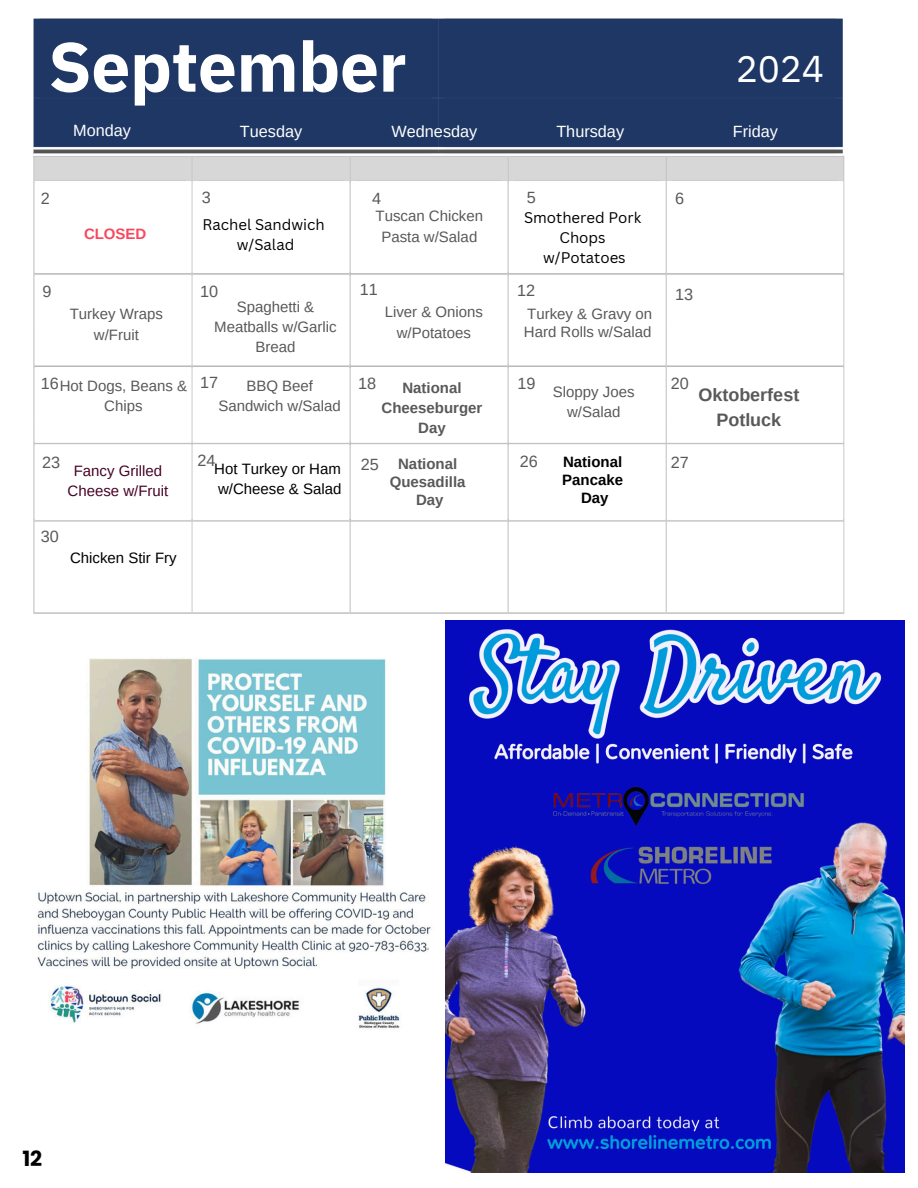
<style>
.page{position:relative;width:918px;height:1188px;background:#fff}
.page>*{position:absolute;margin:0;border:0;box-sizing:border-box;transform-origin:0 0}
.t1{font:700 69.6px "IBM Plex Sans";letter-spacing:-.005em;color:#fff}
.t2{font:37.2px "IBM Plex Sans";color:#fff}
.t3{font:700 21px "Poppins";color:#000}
.t4{font:700 18px/24.8px "Arimo";color:#595959;text-align:center}
.t5{font:16.2px "Arimo";color:#fff}
.t6{font:16.2px "Arimo";color:#595959}
.t7{font:15px/20.2px "Arimo";color:#595959;text-align:center}
.t8{font:15px "Canva Sans";color:#000}
.t9{font:700 15px/20.2px "Arimo";color:#595959;text-align:center}
.t10{font:15px "Arimo";color:#000}
.t11{font:15px "Arimo";color:#470426}
.t12{font:700 15px/18px "Arimo";color:#000;text-align:center}
.t13{font:700 15px "Arimo";color:#f8485e}
</style>
<div class="page">
<img style="left:32px;top:18px;width:813px;height:596px">
<img style="left:446px;top:621px;width:459px;height:551px">
<img style="left:37px;top:658px;width:395px;height:370px">
<h4 class="t1" style="left:48px;top:20px;width:360px">September</h4>
<h4 class="t5" style="left:73px;top:121px;width:59px">Monday</h4>
<p class="t5" style="left:240px;top:122px;width:64px">Tuesday</p>
<p class="t5" style="left:392px;top:122px;width:87px">Wednesday</p>
<p class="t5" style="left:556px;top:122px;width:69px">Thursday</p>
<h6 class="t6" style="left:41px;top:189px;width:11px">2</h6>
<h6 class="t6" style="left:202px;top:189px;width:11px">3</h6>
<p class="t6" style="left:372px;top:189px;width:11px">4</p>
<p class="t6" style="left:527px;top:189px;width:11px">5</p>
<p class="t6" style="left:675px;top:189px;width:11px">6</p>
<p class="t13" style="left:84px;top:225px;width:64px">CLOSED</p>
<p class="t8" style="left:203px;top:214px;width:124px">Rachel Sandwich</p>
<p class="t8" style="left:237px;top:234px;width:59px">w/Salad</p>
<p class="t7" style="left:376px;top:206px;width:109px">Tuscan Chicken<br>Pasta w/Salad</p>
<p class="t8" style="left:524px;top:207px;width:119px">Smothered Pork</p>
<p class="t8" style="left:560px;top:227px;width:48px">Chops</p>
<p class="t8" style="left:543px;top:247px;width:84px">w/Potatoes</p>
<h2 class="t6" style="left:43px;top:282px;width:11px">9</h2>
<p class="t7" style="left:70px;top:304px;width:95px">Turkey Wraps w/Fruit</p>
<h5 class="t6" style="left:200px;top:282px;width:20px">10</h5>
<p class="t7" style="left:214px;top:297px;width:124px">Spaghetti &amp;<br>Meatballs w/Garlic<br>Bread</p>
<p class="t6" style="left:360px;top:280px;width:20px">11</p>
<p class="t7" style="left:385px;top:302px;width:100px">Liver &amp; Onions w/Potatoes</p>
<p class="t6" style="left:517px;top:282px;width:20px">12</p>
<p class="t7" style="left:524px;top:305px;width:130px;line-height:18px;text-align:left">Turkey &amp; Gravy on<br>Hard Rolls w/Salad</p>
<p class="t6" style="left:675px;top:285px;width:20px">13</p>
<h4 class="t2" style="left:736px;top:44px;width:90px">2024</h4>
<p class="t5" style="left:733px;top:122px;width:47px">Friday</p>
<h3 class="t6" style="left:41px;top:375px;width:20px">16</h3>
<p class="t7" style="left:60px;top:376px;width:129px">Hot Dogs, Beans &amp;<br>Chips</p>
<h4 class="t6" style="left:42px;top:453px;width:20px">23</h4>
<p class="t11" style="left:74px;top:462px;width:90px">Fancy Grilled</p>
<p class="t11" style="left:68px;top:483px;width:102px">Cheese w/Fruit</p>
<h6 class="t6" style="left:41px;top:527px;width:20px">30</h6>
<p class="t10" style="left:70px;top:550px;width:108px">Chicken Stir Fry</p>
<p class="t6" style="left:200px;top:374px;width:20px">17</p>
<p class="t6" style="left:358px;top:374px;width:20px">18</p>
<p class="t6" style="left:518px;top:374px;width:20px">19</p>
<p class="t6" style="left:671px;top:374px;width:20px">20</p>
<p class="t7" style="left:218px;top:376px;width:124px">BBQ Beef<br>Sandwich w/Salad</p>
<p class="t4" style="left:698px;top:382px;width:102px">Oktoberfest<br>Potluck</p>
<p class="t9" style="left:382px;top:378px;width:102px">National<br>Cheeseburger<br>Day</p>
<p class="t7" style="left:553px;top:381px;width:83px">Sloppy Joes w/Salad</p>
<p class="t6" style="left:198px;top:451px;width:20px">24</p>
<p class="t10" style="left:214px;top:460px;width:128px">Hot Turkey or Ham</p>
<p class="t10" style="left:218px;top:480px;width:125px">w/Cheese &amp; Salad</p>
<p class="t6" style="left:361px;top:456px;width:20px">25</p>
<p class="t9" style="left:390px;top:455px;width:77px;line-height:18px">National<br>Quesadilla</p>
<p class="t9" style="left:416px;top:489px;width:29px">Day</p>
<p class="t6" style="left:520px;top:452px;width:20px">26</p>
<p class="t12" style="left:562px;top:453px;width:62px">National<br>Pancake<br>Day</p>
<p class="t6" style="left:671px;top:453px;width:20px">27</p>
<h3 class="t3" style="left:22px;top:1144px;width:21px">12</h3>
</div>
